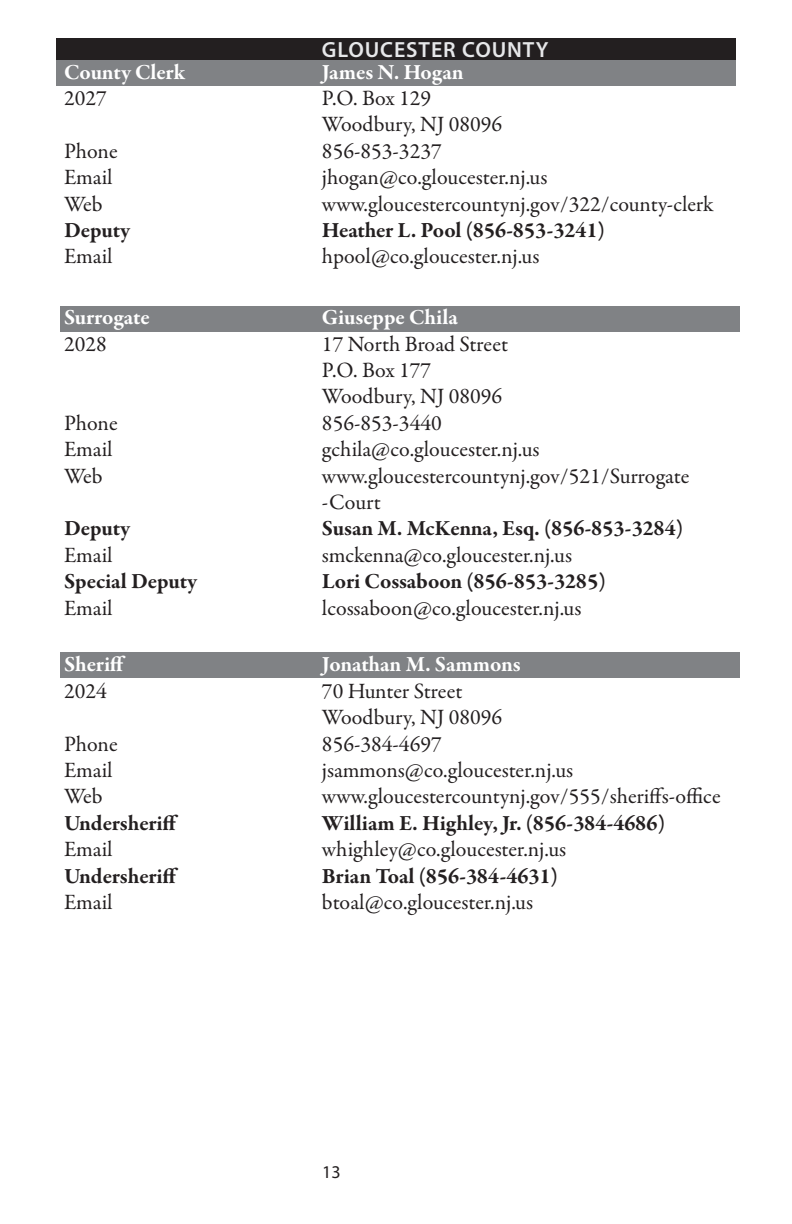
<style>
.page{position:relative;width:792px;height:1224px;background:#fff}
.page>*{position:absolute;margin:0;border:0;box-sizing:border-box;transform-origin:0 0}
.t1{font:22px/26.4px "Garamond Premr Pro";color:#231f20}
.t2{font:700 22px "Garamond Premr Pro";color:#231f20}
.t3{font:700 22px "Garamond Premr Pro";letter-spacing:-.005em;color:#fff}
.t4{font:600 22px "Myriad Pro";letter-spacing:.04em;color:#e6e7e9}
.t5{font:18px "Myriad Pro";color:#231f20}
</style>
<div class="page">
<div style="left:56px;top:38px;width:680px;height:24px;background:#231f20"></div>
<div style="left:56px;top:60px;width:680px;height:26px;background:#808285"></div>
<div style="left:60px;top:306px;width:680px;height:26px;background:#808285"></div>
<div style="left:60px;top:652px;width:680px;height:26px;background:#808285"></div>
<p class="t4" style="left:322px;top:37px;width:228px">GLOUCESTER COUNTY</p>
<p class="t3" style="left:64px;top:58px;width:123px">County Clerk</p>
<p class="t3" style="left:322px;top:58px;width:143px">James N. Hogan</p>
<p class="t1" style="left:64px;top:85px;width:44px">2027</p>
<p class="t1" style="left:322px;top:85px;width:182px">P.O. Box 129<br>Woodbury, NJ 08096</p>
<p class="t1" style="left:64px;top:138px;width:55px">Phone</p>
<p class="t1" style="left:322px;top:138px;width:121px">856-853-3237</p>
<p class="t1" style="left:64px;top:165px;width:50px">Email</p>
<p class="t1" style="left:322px;top:165px;width:227px">jhogan@co.gloucester.nj.us</p>
<p class="t1" style="left:64px;top:191px;width:40px">Web</p>
<p class="t1" style="left:322px;top:191px;width:393px">www.gloucestercountynj.gov/322/county-clerk</p>
<p class="t2" style="left:64px;top:216px;width:68px">Deputy</p>
<p class="t2" style="left:322px;top:216px;width:284px">Heather L. Pool (856-853-3241)</p>
<p class="t1" style="left:64px;top:244px;width:50px">Email</p>
<p class="t1" style="left:322px;top:244px;width:219px">hpool@co.gloucester.nj.us</p>
<p class="t3" style="left:64px;top:304px;width:87px">Surrogate</p>
<p class="t3" style="left:322px;top:304px;width:137px">Giuseppe Chila</p>
<p class="t1" style="left:64px;top:331px;width:44px">2028</p>
<p class="t1" style="left:322px;top:331px;width:188px">17 North Broad Street<br>P.O. Box 177<br>Woodbury, NJ 08096</p>
<p class="t1" style="left:64px;top:410px;width:55px">Phone</p>
<p class="t1" style="left:322px;top:410px;width:121px">856-853-3440</p>
<p class="t1" style="left:64px;top:437px;width:50px">Email</p>
<p class="t1" style="left:322px;top:437px;width:219px">gchila@co.gloucester.nj.us</p>
<p class="t1" style="left:64px;top:463px;width:40px">Web</p>
<p class="t1" style="left:322px;top:463px;width:369px">www.gloucestercountynj.gov/521/Surrogate -Court</p>
<p class="t2" style="left:64px;top:515px;width:68px">Deputy</p>
<p class="t2" style="left:322px;top:515px;width:363px">Susan M. McKenna, Esq. (856-853-3284)</p>
<p class="t1" style="left:64px;top:542px;width:50px">Email</p>
<p class="t1" style="left:322px;top:542px;width:252px">smckenna@co.gloucester.nj.us</p>
<p class="t2" style="left:64px;top:568px;width:135px">Special Deputy</p>
<p class="t2" style="left:322px;top:568px;width:285px">Lori Cossaboon (856-853-3285)</p>
<p class="t1" style="left:64px;top:595px;width:50px">Email</p>
<p class="t1" style="left:322px;top:595px;width:261px">lcossaboon@co.gloucester.nj.us</p>
<p class="t3" style="left:64px;top:651px;width:63px">Sheriff</p>
<p class="t3" style="left:322px;top:651px;width:200px">Jonathan M. Sammons</p>
<p class="t1" style="left:64px;top:678px;width:44px">2024</p>
<p class="t1" style="left:322px;top:678px;width:182px">70 Hunter Street<br>Woodbury, NJ 08096</p>
<p class="t1" style="left:64px;top:731px;width:55px">Phone</p>
<p class="t1" style="left:322px;top:731px;width:121px">856-384-4697</p>
<p class="t1" style="left:64px;top:757px;width:50px">Email</p>
<p class="t1" style="left:322px;top:757px;width:253px">jsammons@co.gloucester.nj.us</p>
<p class="t1" style="left:64px;top:784px;width:40px">Web</p>
<p class="t1" style="left:322px;top:784px;width:400px">www.gloucestercountynj.gov/555/sheriffs-office</p>
<p class="t2" style="left:64px;top:809px;width:116px">Undersheriff</p>
<p class="t2" style="left:322px;top:809px;width:344px">William E. Highley, Jr. (856-384-4686)</p>
<p class="t1" style="left:64px;top:837px;width:50px">Email</p>
<p class="t1" style="left:322px;top:837px;width:246px">whighley@co.gloucester.nj.us</p>
<p class="t2" style="left:64px;top:862px;width:116px">Undersheriff</p>
<p class="t2" style="left:322px;top:862px;width:237px">Brian Toal (856-384-4631)</p>
<p class="t1" style="left:64px;top:889px;width:50px">Email</p>
<p class="t1" style="left:322px;top:889px;width:213px">btoal@co.gloucester.nj.us</p>
<p class="t5" style="left:322px;top:1162px;width:20px">13</p>
</div>
